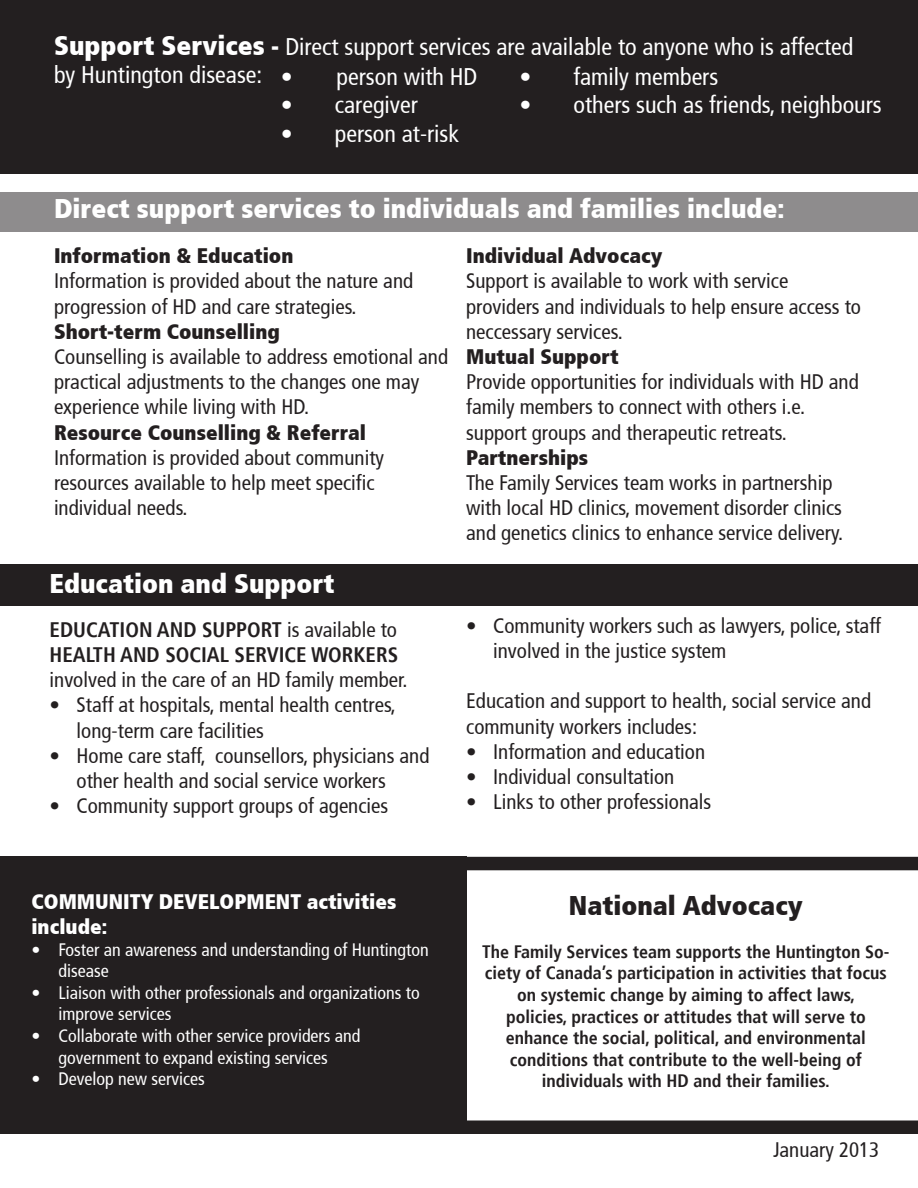
<style>
.page{position:relative;width:918px;height:1188px;background:#fff}
.page>*{position:absolute;margin:0;border:0;box-sizing:border-box;transform-origin:0 0}
.t1{font:900 condensed 27px "Frutiger";color:#fff}
.t2{font:900 condensed 27px "Frutiger";color:#231f20}
.t3{font:condensed 24px/28.8px "Frutiger";color:#fff}
.t4{font:condensed 21px/25.2px "Frutiger";color:#231f20}
.t5{font:900 condensed 21px "Frutiger";color:#231f20}
.t6{font:700 condensed 21px/25.2px "Frutiger";color:#231f20}
.t7{font:900 condensed 21px "Frutiger";color:#fff}
.t8{font:700 condensed 18px/21.6px "Frutiger";color:#231f20}
.t9{font:condensed 18px/21.6px "Frutiger";color:#fff}
.s1{font-weight:900;font-size:27px}
.s2{font-weight:900}
.s3{font-weight:400}
</style>
<div class="page">
<div style="left:0;top:857px;width:466px;height:277px;background:#231f20"></div>
<div style="left:0;top:0;width:918px;height:173px;background:#231f20"></div>
<div style="left:0;top:193px;width:918px;height:39px;background:#8e8c8d"></div>
<div style="left:0;top:565px;width:918px;height:41px;background:#231f20"></div>
<div style="left:466px;top:857px;width:452px;height:13px;background:#231f20"></div>
<div style="left:466px;top:1120px;width:452px;height:14px;background:#231f20"></div>
<p class="t3" style="left:54px;top:32px;width:801px"><span class="s1">Support Services</span> <span class="s2">-</span> Direct support services are available to anyone who is affected by Huntington disease:</p>
<p class="t3" style="left:520px;top:62px;width:200px">• family members</p>
<p class="t3" style="left:520px;top:91px;width:364px">• others such as friends, neighbours</p>
<p class="t3" style="left:281px;top:62px;width:198px">• person with HD</p>
<p class="t3" style="left:281px;top:91px;width:139px">• caregiver</p>
<p class="t3" style="left:281px;top:120px;width:180px">• person at-risk</p>
<p class="t1" style="left:54px;top:193px;width:732px">Direct support services to individuals and families include:</p>
<p class="t5" style="left:54px;top:243px;width:241px">Information &amp; Education</p>
<p class="t4" style="left:54px;top:269px;width:361px">Information is provided about the nature and progression of HD and care strategies.</p>
<p class="t5" style="left:54px;top:319px;width:227px">Short-term Counselling</p>
<p class="t4" style="left:54px;top:344px;width:396px">Counselling is available to address emotional and</p>
<p class="t4" style="left:54px;top:369px;width:367px">practical adjustments to the changes one may experience while living with HD.</p>
<p class="t5" style="left:54px;top:419px;width:314px">Resource Counselling &amp; Referral</p>
<p class="t4" style="left:54px;top:445px;width:332px">Information is provided about community</p>
<p class="t4" style="left:54px;top:470px;width:322px">resources available to help meet specific</p>
<p class="t4" style="left:54px;top:495px;width:135px">individual needs.</p>
<p class="t5" style="left:466px;top:243px;width:198px">Individual Advocacy</p>
<p class="t4" style="left:466px;top:269px;width:324px">Support is available to work with service</p>
<p class="t4" style="left:466px;top:294px;width:396px">providers and individuals to help ensure access to</p>
<p class="t4" style="left:466px;top:319px;width:158px">neccessary services.</p>
<p class="t5" style="left:466px;top:344px;width:154px">Mutual Support</p>
<p class="t4" style="left:466px;top:369px;width:394px">Provide opportunities for individuals with HD and family members to connect with others i.e.</p>
<p class="t4" style="left:466px;top:420px;width:322px">support groups and therapeutic retreats.</p>
<p class="t5" style="left:466px;top:445px;width:123px">Partnerships</p>
<p class="t4" style="left:466px;top:470px;width:378px">The Family Services team works in partnership with local HD clinics, movement disorder clinics and genetics clinics to enhance service delivery.</p>
<p class="t1" style="left:50px;top:567px;width:286px">Education and Support</p>
<p class="t6" style="left:50px;top:617px;width:350px">EDUCATION AND SUPPORT <span class="s3">is available to<br></span>HEALTH AND SOCIAL SERVICE WORKERS</p>
<p class="t4" style="left:50px;top:667px;width:359px">involved in the care of an HD family member.</p>
<p class="t4" style="left:77px;top:693px;width:321px;text-indent:-27px">• Staff at hospitals, mental health centres, long-term care facilities</p>
<p class="t4" style="left:77px;top:743px;width:354px;text-indent:-27px">• Home care staff, counsellors, physicians and other health and social service workers</p>
<p class="t4" style="left:50px;top:793px;width:340px">• Community support groups of agencies</p>
<p class="t7" style="left:31px;top:889px;width:367px">COMMUNITY DEVELOPMENT activities</p>
<p class="t7" style="left:31px;top:914px;width:77px">include:</p>
<p class="t9" style="left:58px;top:939px;width:372px;text-indent:-27px">• Foster an awareness and understanding of Huntington disease</p>
<p class="t9" style="left:58px;top:982px;width:363px;text-indent:-27px">• Liaison with other professionals and organizations to improve services</p>
<p class="t9" style="left:31px;top:1025px;width:331px;text-align:center">• Collaborate with other service providers and government to expand existing services</p>
<p class="t9" style="left:31px;top:1068px;width:175px">• Develop new services</p>
<p class="t4" style="left:493px;top:613px;width:389px;text-indent:-27px">• Community workers such as lawyers, police, staff involved in the justice system</p>
<p class="t4" style="left:466px;top:689px;width:407px">Education and support to health, social service and community workers includes:</p>
<p class="t4" style="left:466px;top:739px;width:240px">• Information and education</p>
<p class="t4" style="left:466px;top:764px;width:210px">• Individual consultation</p>
<p class="t4" style="left:466px;top:790px;width:247px">• Links to other professionals</p>
<p class="t2" style="left:569px;top:889px;width:235px">National Advocacy</p>
<p class="t8" style="left:482px;top:941px;width:409px">The Family Services team supports the Huntington So&shy;ciety of Canada’s participation in activities that focus</p>
<p class="t8" style="left:517px;top:984px;width:340px">on systemic change by aiming to affect laws,</p>
<p class="t8" style="left:506px;top:1006px;width:362px">policies, practices or attitudes that will serve to enhance the social, political, and environmental</p>
<p class="t8" style="left:510px;top:1049px;width:353px">conditions that contribute to the well-being of</p>
<p class="t8" style="left:542px;top:1070px;width:290px">individuals with HD and their families.</p>
<p class="t4" style="left:773px;top:1137px;width:108px">January 2013</p>
</div>
